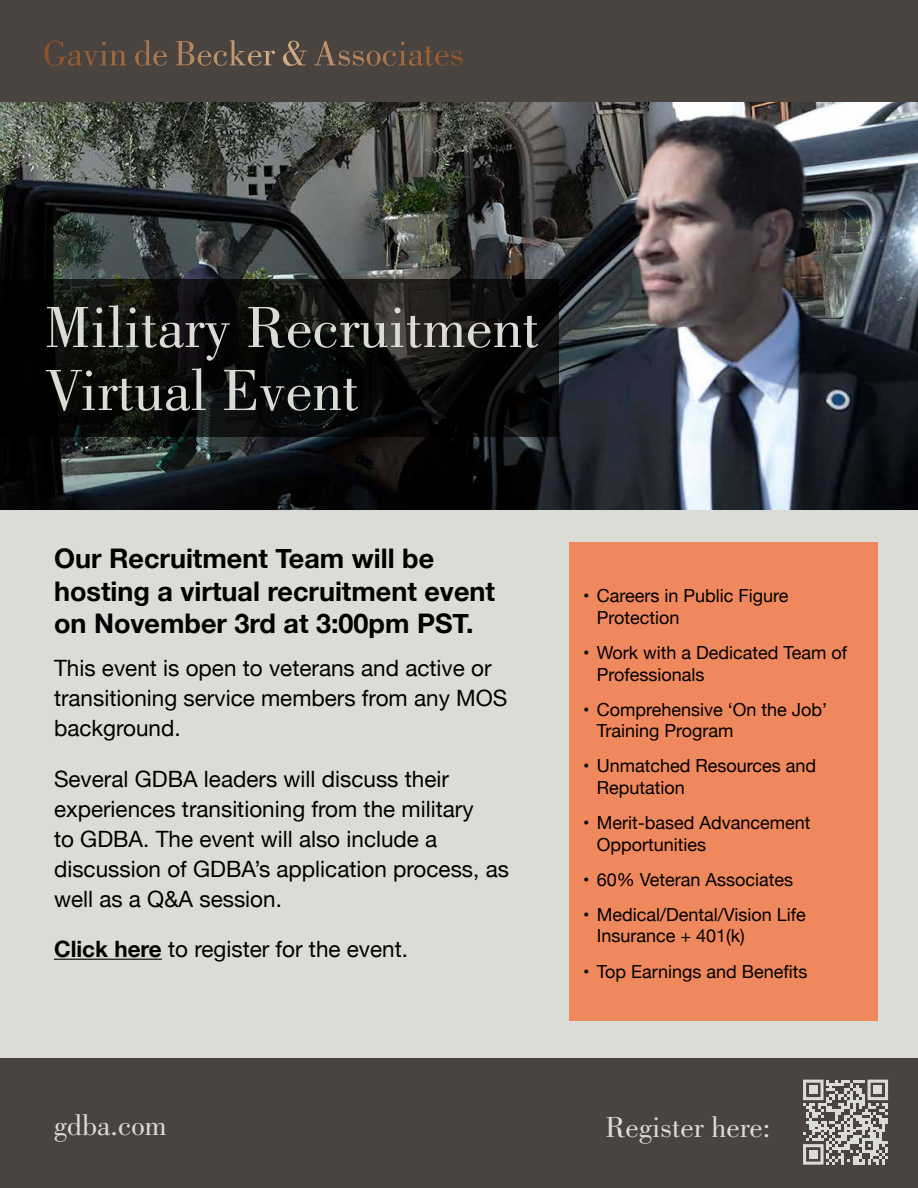
<style>
.page{position:relative;width:918px;height:1188px;background:#fff}
.page>*{position:absolute;margin:0;border:0;box-sizing:border-box;transform-origin:0 0}
.t1{font:60px/63px "Bodoni LT Pro";color:#dcdcd7}
.t2{font:30px "Bodoni LT Pro";color:#dcdcd7}
.t3{font:700 27px/32.4px "Helvetica Neue";color:#000}
.t4{font:22.5px/30px "Helvetica Neue";color:#000}
.t5{font:18px/21.6px "Helvetica Neue";color:#000}
.s1{font-weight:700}
</style>
<div class="page">
<img style="left:0;top:102px;width:918px;height:408px">
<div style="left:0;top:510px;width:918px;height:592px;background:#dcdcd7"></div>
<div style="left:0;top:1058px;width:918px;height:130px;background:#4a4440"></div>
<div style="left:0;top:0;width:918px;height:102px;background:#4a4440"></div>
<svg style="left:0;top:279px;width:559px;height:158px;background:#0c0d0c"></svg>
<svg style="left:44px;top:40px;width:419px;height:26px"></svg>
<hr style="left:54px;top:959px;width:108px;height:1px;background:#000">
<div style="left:570px;top:542px;width:308px;height:478px;background:#f0885d"></div>
<svg style="left:803px;top:1080px;width:85px;height:85px"></svg>
<div style="left:809px;top:1085px;width:9px;height:9px;background:#dcdcd7"></div>
<div style="left:873px;top:1085px;width:9px;height:9px;background:#dcdcd7"></div>
<div style="left:809px;top:1150px;width:9px;height:9px;background:#dcdcd7"></div>
<h1 class="t1" style="left:44px;top:296px;width:496px">Military Recruitment<br>Virtual Event</h1>
<p class="t3" style="left:54px;top:543px;width:443px">Our Recruitment Team will be hosting a virtual recruitment event on November 3rd at 3:00pm PST.</p>
<p class="t4" style="left:54px;top:655px;width:455px">This event is open to veterans and active or transitioning service members from any MOS background.</p>
<p class="t4" style="left:54px;top:765px;width:457px">Several GDBA leaders will discuss their experiences transitioning from the military<br>to GDBA. The event will also include a discussion of GDBA’s application process, as well as a Q&amp;A session.</p>
<p class="t4" style="left:54px;top:935px;width:356px"><span class="s1">Click here</span> to register for the event.</p>
<p class="t5" style="left:597px;top:586px;width:193px;text-indent:-14px">• Careers in Public Figure<br>Protection</p>
<p class="t5" style="left:597px;top:643px;width:252px;text-indent:-14px">• Work with a Dedicated Team of<br>Professionals</p>
<p class="t5" style="left:597px;top:699px;width:232px;text-indent:-14px">• Comprehensive ‘On the Job’<br>Training Program</p>
<p class="t5" style="left:597px;top:756px;width:221px;text-indent:-14px">• Unmatched Resources and<br>Reputation</p>
<p class="t5" style="left:597px;top:813px;width:215px;text-indent:-14px">• Merit-based Advancement<br>Opportunities</p>
<p class="t5" style="left:583px;top:870px;width:211px">• 60% Veteran Associates</p>
<p class="t5" style="left:597px;top:905px;width:211px;text-indent:-14px">• Medical/Dental/Vision Life<br>Insurance + 401(k)</p>
<p class="t5" style="left:583px;top:961px;width:226px">• Top Earnings and Benefits</p>
<h2 class="t2" style="left:54px;top:1108px;width:114px">gdba.com</h2>
<h2 class="t2" style="left:606px;top:1110px;width:166px">Register here:</h2>
</div>
